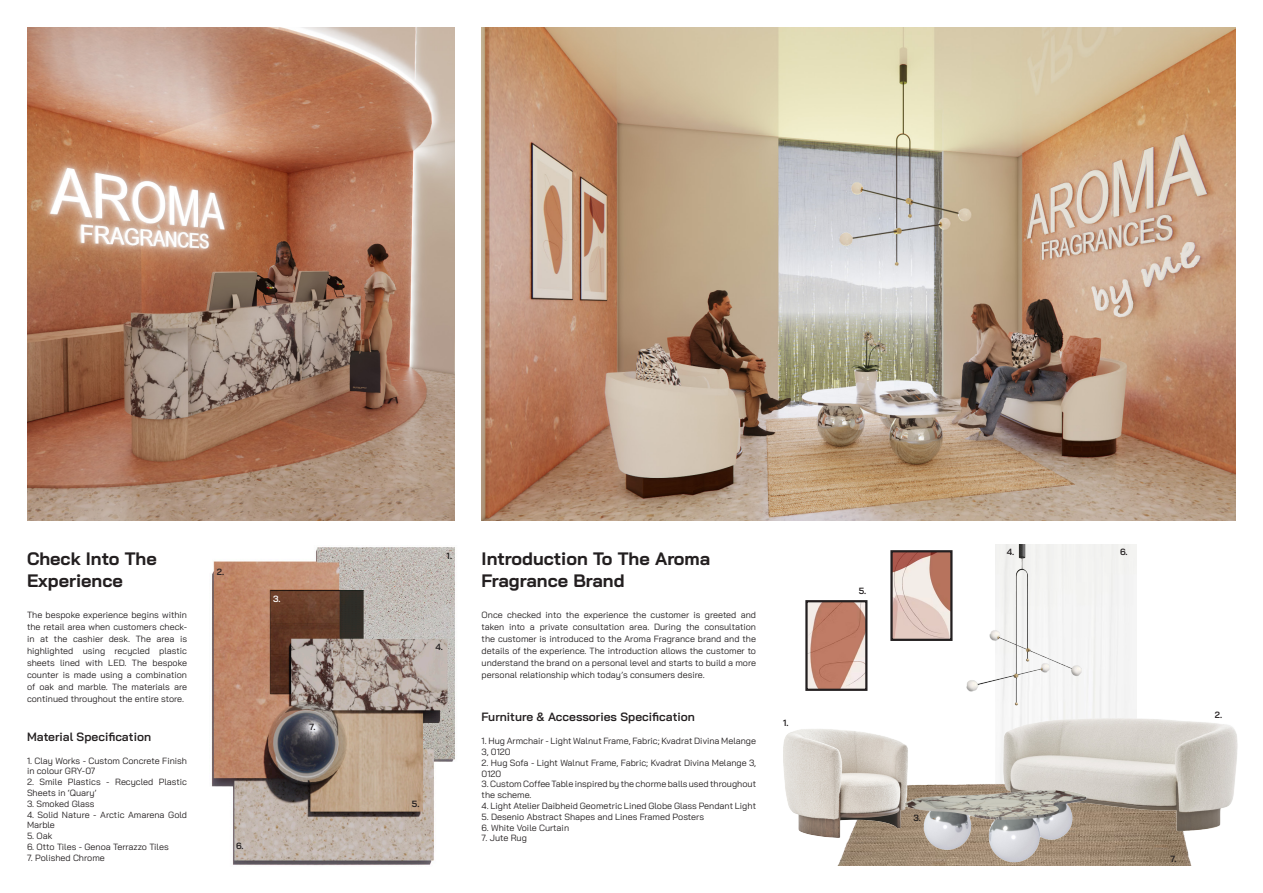
<style>
.page{position:relative;width:1263px;height:893px;background:#fff}
.page>*{position:absolute;margin:0;border:0;box-sizing:border-box;transform-origin:0 0}
.t1{font:700 18px/21.6px "Bai Jamjuree";color:#231f20}
.t2{font:600 12px "Bai Jamjuree";color:#231f20}
.t3{font:9px/12px "Bai Jamjuree";color:#231f20}
.t4{font:600 9px "Bai Jamjuree";color:#231f20}
.t5{font:600 9px "Bai Jamjuree";color:#fff}
</style>
<div class="page">
<img style="left:482px;top:27px;width:754px;height:493px">
<img style="left:27px;top:27px;width:428px;height:493px">
<img style="left:893px;top:553px;width:56px;height:85px">
<div style="left:890px;top:550px;width:62px;height:91px;border:2px solid #231f20"></div>
<img style="left:808px;top:603px;width:56px;height:85px">
<div style="left:805px;top:600px;width:62px;height:91px;border:2px solid #231f20"></div>
<img style="left:837px;top:844px;width:355px;height:22px">
<img style="left:783px;top:729px;width:125px;height:115px">
<img style="left:966px;top:545px;width:126px;height:151px">
<img style="left:995px;top:696px;width:243px;height:148px">
<img style="left:902px;top:770px;width:203px;height:96px">
<img style="left:211px;top:547px;width:244px;height:319px">
<p class="t1" style="left:27px;top:548px;width:131px">Check Into The<br>Experience</p>
<p class="t3" style="left:27px;top:608px;width:162px;text-align:justify">The bespoke experience begins within the retail area when customers check&shy;in at the cashier desk. The area is highlighted using recycled plastic sheets lined with LED. The bespoke counter is made using a combination of oak and marble. The materials are continued throughout the entire store.</p>
<p class="t2" style="left:27px;top:730px;width:126px">Material Specification</p>
<p class="t3" style="left:27px;top:755px;width:162px;line-height:10.8px">1. Clay Works - Custom Concrete Finish in colour GRY-07</p>
<p class="t3" style="left:27px;top:776px;width:162px;line-height:10.8px">2. Smile Plastics - Recycled Plastic<br>Sheets in ‘Quary’</p>
<p class="t3" style="left:27px;top:797px;width:69px">3. Smoked Glass</p>
<p class="t3" style="left:27px;top:809px;width:162px;line-height:10.8px">4. Solid Nature - Arctic Amarena Gold<br>Marble</p>
<p class="t3" style="left:27px;top:830px;width:27px">5. Oak</p>
<p class="t3" style="left:27px;top:841px;width:143px">6. Otto Tiles - Genoa Terrazzo Tiles</p>
<p class="t3" style="left:27px;top:851px;width:79px">7. Polished Chrome</p>
<p class="t4" style="left:217px;top:566px;width:9px">2.</p>
<p class="t5" style="left:273px;top:594px;width:9px">3.</p>
<p class="t4" style="left:236px;top:841px;width:9px">6.</p>
<p class="t4" style="left:309px;top:721px;width:8px">7.</p>
<p class="t4" style="left:447px;top:550px;width:7px">1.</p>
<p class="t4" style="left:435px;top:642px;width:9px">4.</p>
<p class="t4" style="left:412px;top:798px;width:9px">5.</p>
<p class="t1" style="left:482px;top:548px;width:230px">Introduction To The Aroma<br>Fragrance Brand</p>
<p class="t3" style="left:482px;top:608px;width:276px;text-align:justify">Once checked into the experience the customer is greeted and taken into a private consultation area. During the consultation the customer is introduced to the Aroma Fragrance brand and the details of the experience. The introduction allows the customer to understand the brand on a personal level and starts to build a more personal relationship which today’s consumers desire.</p>
<p class="t2" style="left:482px;top:709px;width:215px">Furniture &amp; Accessories Specification</p>
<p class="t3" style="left:482px;top:735px;width:276px;line-height:10.8px">1. Hug Armchair - Light Walnut Frame, Fabric; Kvadrat Divina Melange<br>3, 0120</p>
<p class="t3" style="left:482px;top:757px;width:276px;line-height:10.8px">2. Hug Sofa - Light Walnut Frame, Fabric; Kvadrat Divina Melange 3,<br>0120</p>
<p class="t3" style="left:482px;top:779px;width:276px;line-height:10.8px">3. Custom Coffee Table inspired by the chorme balls used throughout the scheme.</p>
<p class="t3" style="left:482px;top:800px;width:276px">4. Light Atelier Daibheid Geometric Lined Globe Glass Pendant Light</p>
<p class="t3" style="left:482px;top:810px;width:224px">5. Desenio Abstract Shapes and Lines Framed Posters</p>
<p class="t3" style="left:482px;top:821px;width:89px">6. White Voile Curtain</p>
<p class="t3" style="left:482px;top:832px;width:47px">7. Jute Rug</p>
<p class="t4" style="left:783px;top:718px;width:7px">1.</p>
<p class="t4" style="left:859px;top:586px;width:9px">5.</p>
<p class="t4" style="left:913px;top:813px;width:9px">3.</p>
<p class="t4" style="left:1007px;top:547px;width:9px">4.</p>
<p class="t4" style="left:1120px;top:547px;width:9px">6.</p>
<p class="t4" style="left:1215px;top:710px;width:9px">2.</p>
<p class="t4" style="left:1170px;top:853px;width:8px">7.</p>
</div>
